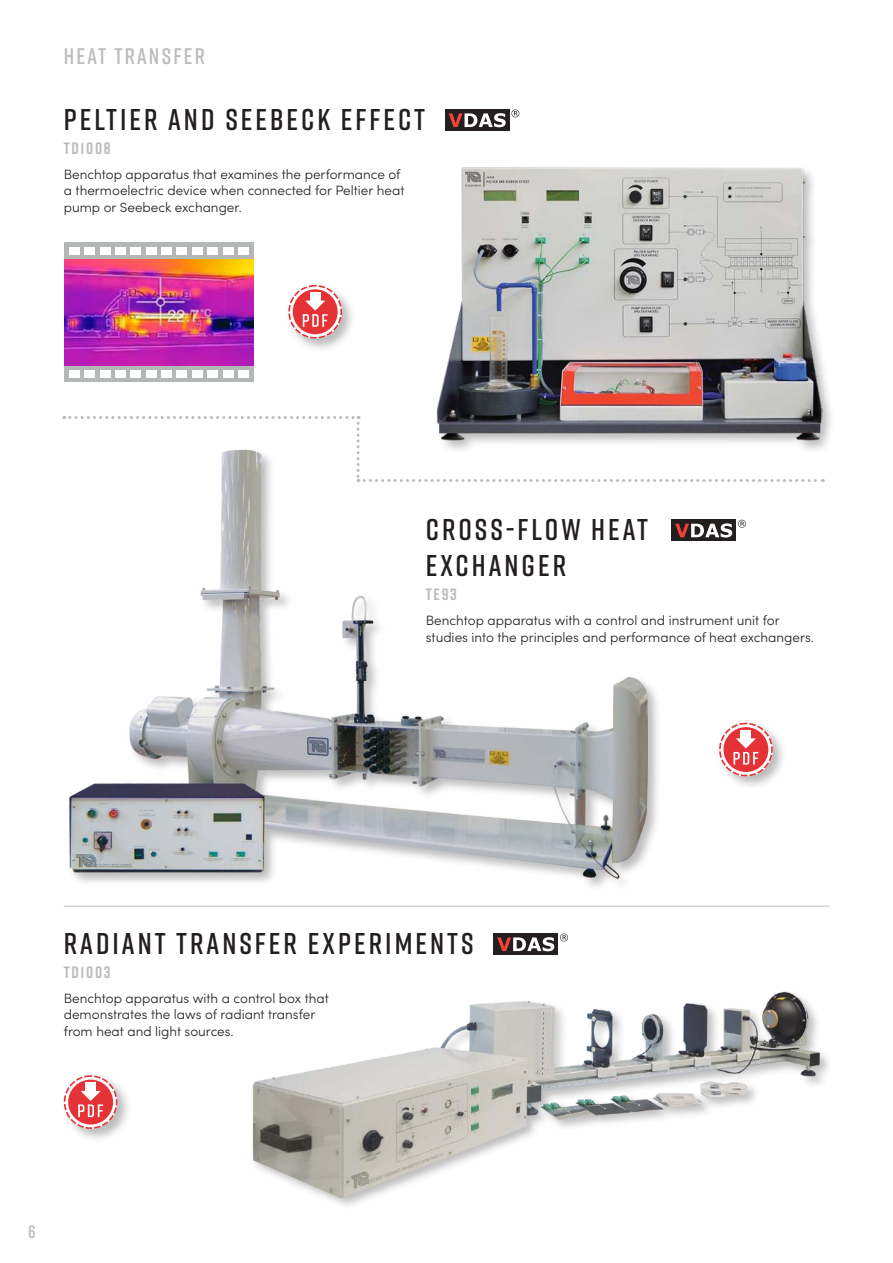
<style>
.page{position:relative;width:893px;height:1263px;background:#fff}
.page>*{position:absolute;margin:0;border:0;box-sizing:border-box;transform-origin:0 0}
.t1{font:600 30px/36px "Rift";letter-spacing:.1em;color:#241f1f}
.t2{font:600 22.5px "Rift";letter-spacing:.1em;color:#bdbcba}
.t3{font:600 18px "Rift";color:#bdbcba}
.t4{font:700 16.5px "Rift";letter-spacing:.1em;color:#bdbcba}
.t5{font:300 13.5px/16.5px "Sofia Pro";color:#241f1f}
</style>
<div class="page">
<div style="left:64px;top:242px;width:190px;height:140px;background:#b4b8b4"></div>
<div style="left:69px;top:248px;width:11px;height:7px;background:#fff"></div>
<div style="left:84px;top:248px;width:11px;height:7px;background:#fff"></div>
<div style="left:100px;top:248px;width:10px;height:7px;background:#fff"></div>
<div style="left:115px;top:248px;width:11px;height:7px;background:#fff"></div>
<div style="left:130px;top:248px;width:11px;height:7px;background:#fff"></div>
<div style="left:146px;top:248px;width:10px;height:7px;background:#fff"></div>
<div style="left:161px;top:248px;width:11px;height:7px;background:#fff"></div>
<div style="left:177px;top:248px;width:10px;height:7px;background:#fff"></div>
<div style="left:192px;top:248px;width:11px;height:7px;background:#fff"></div>
<div style="left:207px;top:248px;width:11px;height:7px;background:#fff"></div>
<div style="left:223px;top:248px;width:10px;height:7px;background:#fff"></div>
<div style="left:238px;top:248px;width:11px;height:7px;background:#fff"></div>
<div style="left:69px;top:370px;width:11px;height:8px;background:#fff"></div>
<div style="left:84px;top:370px;width:11px;height:8px;background:#fff"></div>
<div style="left:100px;top:370px;width:10px;height:8px;background:#fff"></div>
<div style="left:115px;top:370px;width:11px;height:8px;background:#fff"></div>
<div style="left:130px;top:370px;width:11px;height:8px;background:#fff"></div>
<div style="left:146px;top:370px;width:10px;height:8px;background:#fff"></div>
<div style="left:161px;top:370px;width:11px;height:8px;background:#fff"></div>
<div style="left:177px;top:370px;width:10px;height:8px;background:#fff"></div>
<div style="left:192px;top:370px;width:11px;height:8px;background:#fff"></div>
<div style="left:207px;top:370px;width:11px;height:8px;background:#fff"></div>
<div style="left:223px;top:370px;width:10px;height:8px;background:#fff"></div>
<div style="left:238px;top:370px;width:11px;height:8px;background:#fff"></div>
<img style="left:64px;top:260px;width:190px;height:105px">
<div style="left:68px;top:448px;width:593px;height:444px;background:#241f1f;opacity:.3"></div>
<img style="left:68px;top:482px;width:584px;height:400px">
<img style="left:252px;top:991px;width:575px;height:215px">
<div style="left:435px;top:166px;width:400px;height:287px;background:#241f1f;opacity:.3"></div>
<img style="left:435px;top:166px;width:387px;height:250px">
<div style="left:717px;top:720px;width:70px;height:70px;background:#241f1f;opacity:.3"></div>
<svg style="left:719px;top:723px;width:54px;height:53px"></svg>
<div style="left:62px;top:1073px;width:70px;height:70px;background:#241f1f;opacity:.3"></div>
<svg style="left:64px;top:1075px;width:54px;height:54px"></svg>
<div style="left:286px;top:283px;width:70px;height:69px;background:#241f1f;opacity:.3"></div>
<svg style="left:288px;top:285px;width:54px;height:54px"></svg>
<div style="left:671px;top:520px;width:65px;height:21px;background:#241f1f"></div>
<svg style="left:675px;top:523px;width:57px;height:14px"></svg>
<svg style="left:738px;top:520px;width:8px;height:8px"></svg>
<div style="left:493px;top:933px;width:65px;height:22px;background:#241f1f"></div>
<svg style="left:497px;top:937px;width:57px;height:14px"></svg>
<svg style="left:560px;top:933px;width:8px;height:8px"></svg>
<div style="left:445px;top:109px;width:64px;height:22px;background:#241f1f"></div>
<svg style="left:449px;top:109px;width:70px;height:18px"></svg>
<hr style="left:64px;top:906px;width:765px;height:1px;background:#bdbcba">
<svg style="left:64px;top:416px;width:759px;height:66px"></svg>
<h2 class="t2" style="left:64px;top:40px;width:143px">HEAT TRANSFER</h2>
<h1 class="t1" style="left:64px;top:100px;width:363px">PELTIER AND SEEBECK EFFECT</h1>
<p class="t4" style="left:64px;top:136px;width:48px">TD1008</p>
<p class="t5" style="left:64px;top:165px;width:342px">Benchtop apparatus that examines the performance of a thermoelectric device when connected for Peltier heat pump or Seebeck exchanger.</p>
<h1 class="t1" style="left:426px;top:511px;width:224px">CROSS-FLOW HEAT<br>EXCHANGER</h1>
<p class="t4" style="left:426px;top:582px;width:33px">TE93</p>
<p class="t5" style="left:426px;top:611px;width:390px">Benchtop apparatus with a control and instrument unit for studies into the principles and performance of heat exchangers.</p>
<h1 class="t1" style="left:64px;top:924px;width:411px">RADIANT TRANSFER EXPERIMENTS</h1>
<p class="t4" style="left:64px;top:960px;width:48px">TD1003</p>
<p class="t5" style="left:64px;top:989px;width:267px">Benchtop apparatus with a control box that demonstrates the laws of radiant transfer from heat and light sources.</p>
<h3 class="t3" style="left:28px;top:1219px;width:9px">6</h3>
</div>
